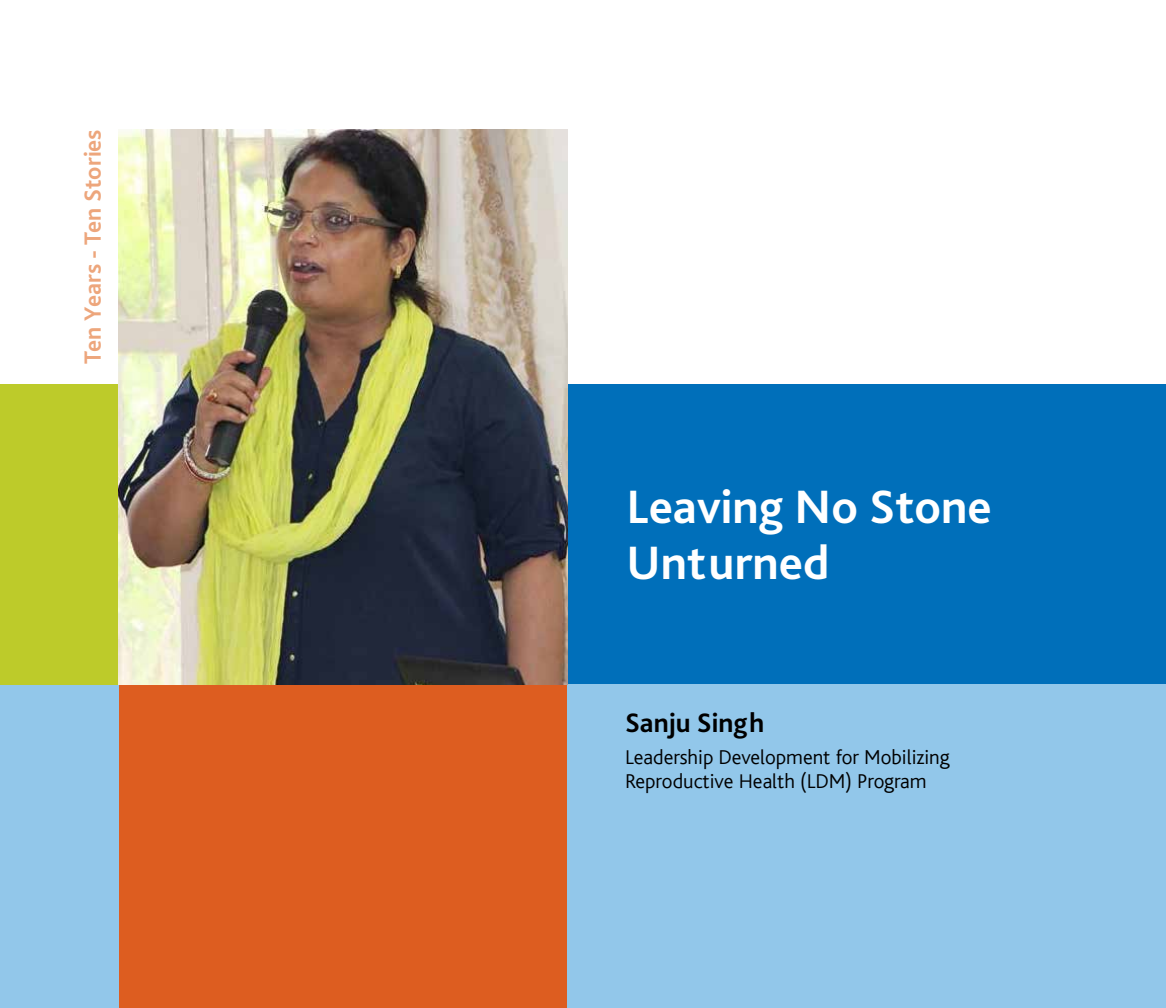
<style>
.page{position:relative;width:1166px;height:1008px;background:#fff}
.page>*{position:absolute;margin:0;border:0;box-sizing:border-box;transform-origin:0 0}
.t1{font:700 49px/56px "Bliss Pro";color:#fff}
.t2{font:700 28px "Bliss Pro";color:#000}
.t3{font:700 24.5px "Bliss Pro";color:#eda67c}
.t4{font:300 21px/24.5px "Bliss";color:#000}
</style>
<div class="page">
<div style="left:0;top:684px;width:119px;height:324px;background:#92c7ea"></div>
<div style="left:119px;top:684px;width:448px;height:324px;background:#dd5d20"></div>
<div style="left:567px;top:384px;width:599px;height:300px;background:#006fba"></div>
<div style="left:567px;top:684px;width:599px;height:324px;background:#92c7ea"></div>
<div style="left:0;top:384px;width:119px;height:300px;background:#bdcb2a"></div>
<img style="left:119px;top:129px;width:448px;height:555px">
<p class="t3" style="left:78px;top:364px;width:236px;rotate:-90deg">Ten Years - Ten Stories</p>
<h1 class="t1" style="left:626px;top:478px;width:366px">Leaving No Stone<br>Unturned</h1>
<h2 class="t2" style="left:625px;top:705px;width:141px">Sanju Singh</h2>
<p class="t4" style="left:625px;top:745px;width:326px">Leadership Development for Mobilizing<br>Reproductive Health (LDM) Program</p>
</div>
